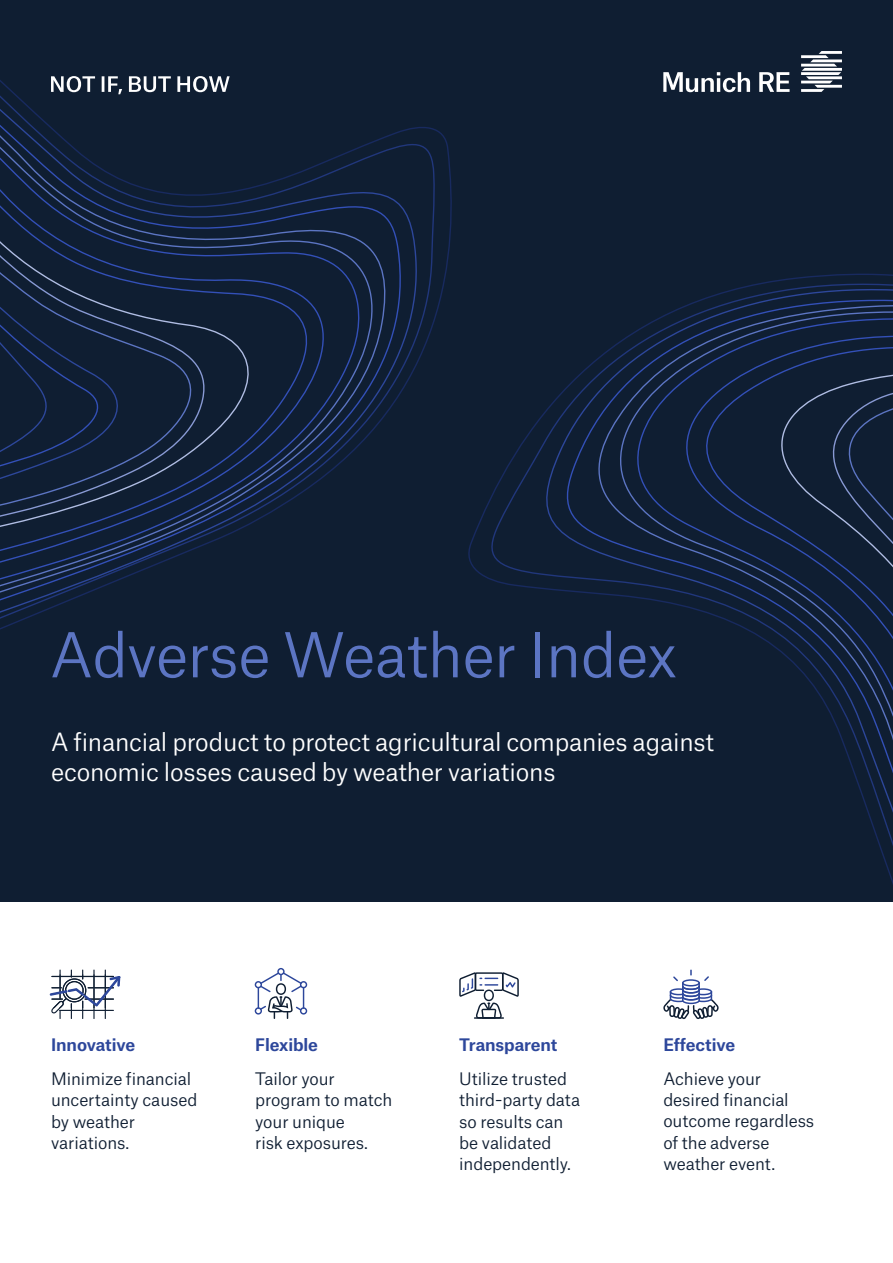
<style>
.page{position:relative;width:893px;height:1263px;background:#fff}
.page>*{position:absolute;margin:0;border:0;box-sizing:border-box;transform-origin:0 0}
.t1{font:59.1px "Munich Re Neue";letter-spacing:-.01em;color:#5c75c3}
.t2{font:24px/29.7px "Munich Re Neue";letter-spacing:-.01em;color:#fff}
.t3{font:16.5px/21.3px "Munich Re Neue";letter-spacing:-.005em;color:#0f1e32}
.t4{font:700 16.5px "Munich Re Neue";letter-spacing:-.005em;color:#2d479b}
</style>
<div class="page">
<div style="left:0;top:0;width:893px;height:901px;background:#0f1e32"></div>
<svg style="left:0;top:88px;width:391px;height:542px"></svg>
<svg style="left:481px;top:273px;width:412px;height:629px"></svg>
<svg style="left:557px;top:289px;width:336px;height:613px"></svg>
<svg style="left:576px;top:299px;width:317px;height:603px"></svg>
<svg style="left:580px;top:307px;width:313px;height:582px"></svg>
<svg style="left:663px;top:51px;width:179px;height:41px"></svg>
<svg style="left:51px;top:76px;width:179px;height:18px"></svg>
<svg style="left:255px;top:968px;width:52px;height:51px"></svg>
<svg style="left:459px;top:972px;width:60px;height:47px"></svg>
<svg style="left:663px;top:969px;width:56px;height:50px"></svg>
<svg style="left:50px;top:969px;width:70px;height:50px"></svg>
<h1 class="t1" style="left:50px;top:608px;width:628px">Adverse Weather Index</h1>
<h2 class="t2" style="left:51px;top:724px;width:665px">A financial product to protect agricultural companies against economic losses caused by weather variations</h2>
<p class="t4" style="left:51px;top:1031px;width:86px">Innovative</p>
<p class="t4" style="left:255px;top:1031px;width:64px">Flexible</p>
<p class="t4" style="left:459px;top:1031px;width:100px">Transparent</p>
<p class="t4" style="left:663px;top:1031px;width:73px">Effective</p>
<p class="t3" style="left:51px;top:1066px;width:148px">Minimize financial uncertainty caused by weather variations.</p>
<p class="t3" style="left:255px;top:1066px;width:139px">Tailor your program to match your unique<br>risk exposures.</p>
<p class="t3" style="left:459px;top:1066px;width:123px">Utilize trusted third‑party data so results can be validated independently.</p>
<p class="t3" style="left:663px;top:1066px;width:152px">Achieve your desired financial outcome regardless of the adverse weather event.</p>
</div>
